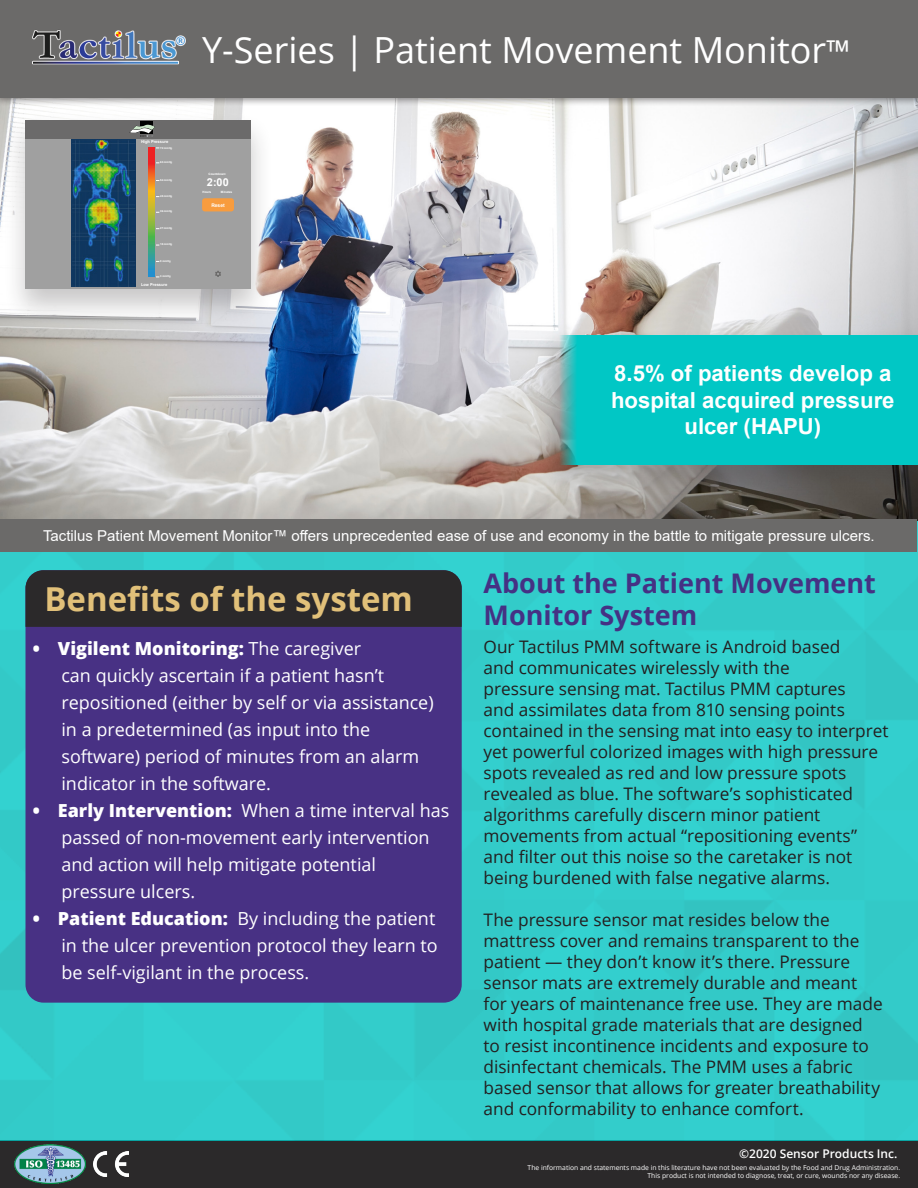
<style>
.page{position:relative;width:918px;height:1188px;background:#fff}
.page>*{position:absolute;margin:0;border:0;box-sizing:border-box;transform-origin:0 0}
.t1{font:36px "Open Sans";color:#fff}
.t2{font:700 33px "Open Sans";color:#e1c079}
.t3{font:700 27px/32.4px "Open Sans";color:#453184}
.t4{font:700 22.2px/26.5px "Arial";color:#fff;text-align:center}
.t5{font:18px/27px "Open Sans";color:#fff}
.t6{font:17.25px/21px "Open Sans";color:#231f20}
.t7{font:15px "Arial";color:#fff}
.t8{font:600 12px "Open Sans";color:#fff}
.t9{font:700 10.95px "Arial";color:#fff}
.t10{font:6.75px/8.1px "Open Sans";color:#fff;text-align:right}
.t11{font:700 4.95px "Arial";color:#fff}
.t12{font:700 4.05px "Arial";color:#fff}
.t13{font:700 3px "Arial";color:#fff}
.t14{font:700 2.7px "Arial";color:#fff}
.s1{font-size:31.5px}
.s2{font-weight:800}
</style>
<div class="page">
<div style="left:0;top:1140px;width:918px;height:48px;background:#2b292a"></div>
<img style="left:15px;top:1145px;width:71px;height:38px">
<img style="left:94px;top:1152px;width:34px;height:25px">
<div style="left:0;top:520px;width:918px;height:620px;background:#33cdcb"></div>
<img style="left:0;top:106px;width:918px;height:414px">
<div style="left:26px;top:570px;width:436px;height:433px;background:#483184;border-radius:18px"></div>
<div style="left:26px;top:570px;width:436px;height:57px;background:#2b292a"></div>
<div style="left:3px;top:112px;width:271px;height:214px;background:#231f20;opacity:.25"></div>
<div style="left:26px;top:120px;width:225px;height:169px;background:#a0a0a0"></div>
<img style="left:72px;top:140px;width:63px;height:146px">
<svg style="left:215px;top:271px;width:6px;height:6px"></svg>
<div style="left:26px;top:120px;width:225px;height:18px;background:#6b6a6a"></div>
<div style="left:202px;top:198px;width:32px;height:13px;background:#f89c3e;border-radius:3px"></div>
<svg style="left:149px;top:148px;width:6px;height:129px"></svg>
<svg style="left:140px;top:122px;width:13px;height:3px"></svg>
<svg style="left:130px;top:125px;width:25px;height:12px"></svg>
<div style="left:533px;top:328px;width:385px;height:169px;background:#231f20;opacity:.25"></div>
<div style="left:552px;top:335px;width:366px;height:130px;background:#01c7c5"></div>
<div style="left:0;top:0;width:918px;height:106px;background:#231f20;opacity:.5"></div>
<div style="left:0;top:0;width:918px;height:97px;background:#6b6a69"></div>
<img style="left:32px;top:30px;width:154px;height:35px">
<div style="left:1px;top:519px;width:916px;height:33px;background:#6b6a69"></div>
<p class="t12" style="left:141px;top:138px;width:29px">High Pressure</p>
<p class="t14" style="left:160px;top:146px;width:14px">72 mmHg</p>
<p class="t14" style="left:160px;top:160px;width:14px">63 mmHg</p>
<p class="t14" style="left:160px;top:178px;width:14px">54 mmHg</p>
<p class="t14" style="left:160px;top:194px;width:14px">45 mmHg</p>
<p class="t14" style="left:160px;top:210px;width:14px">36 mmHg</p>
<p class="t14" style="left:160px;top:226px;width:14px">27 mmHg</p>
<p class="t14" style="left:160px;top:259px;width:12px">9 mmHg</p>
<p class="t14" style="left:160px;top:242px;width:14px">18 mmHg</p>
<p class="t14" style="left:160px;top:274px;width:12px">3 mmHg</p>
<p class="t12" style="left:141px;top:282px;width:28px">Low Pressure</p>
<p class="t1" style="left:202px;top:25px;width:650px">Y-Series | Patient Movement Monitor<span class="s1">™</span></p>
<p class="t13" style="left:209px;top:172px;width:19px">Countdown:</p>
<p class="t9" style="left:207px;top:175px;width:23px">2:00</p>
<p class="t13" style="left:203px;top:189px;width:10px">Hours</p>
<p class="t13" style="left:221px;top:189px;width:13px">Minutes</p>
<p class="t11" style="left:211px;top:201px;width:15px">Reset</p>
<p class="t4" style="left:611px;top:360px;width:285px">8.5% of patients develop a hospital acquired pressure ulcer (HAPU)</p>
<p class="t7" style="left:43px;top:525px;width:833px">Tactilus Patient Movement Monitor™ offers unprecedented ease of use and economy in the battle to mitigate pressure ulcers.</p>
<p class="t2" style="left:44px;top:576px;width:370px">Benefits of the system</p>
<p class="t5" style="left:61px;top:635px;width:374px;text-indent:-29px"><span class="s2">• Vigilent Monitoring:</span> The caregiver<br>can quickly ascertain if a patient hasn’t repositioned (either by self or via assistance) in a predetermined (as input into the software) period of minutes from an alarm indicator in the software.</p>
<p class="t5" style="left:61px;top:797px;width:389px;text-indent:-29px"><span class="s2">• Early Intervention:</span> When a time interval has passed of non-movement early intervention and action will help mitigate potential pressure ulcers.</p>
<p class="t5" style="left:61px;top:905px;width:378px;text-indent:-29px"><span class="s2">• Patient Education:</span> By including the patient in the ulcer prevention protocol they learn to be self-vigilant in the process.</p>
<p class="t3" style="left:484px;top:566px;width:394px">About the Patient Movement<br>Monitor System</p>
<p class="t6" style="left:484px;top:636px;width:407px">Our Tactilus PMM software is Android based<br>and communicates wirelessly with the<br>pressure sensing mat. Tactilus PMM captures<br>and assimilates data from 810 sensing points contained in the sensing mat into easy to interpret yet powerful colorized images with high pressure spots revealed as red and low pressure spots revealed as blue. The software’s sophisticated algorithms carefully discern minor patient movements from actual “repositioning events” and filter out this noise so the caretaker is not being burdened with false negative alarms.</p>
<p class="t6" style="left:484px;top:909px;width:401px">The pressure sensor mat resides below the mattress cover and remains transparent to the patient — they don’t know it’s there. Pressure sensor mats are extremely durable and meant for years of maintenance free use. They are made with hospital grade materials that are designed to resist incontinence incidents and exposure to disinfectant chemicals. The PMM uses a fabric based sensor that allows for greater breathability and conformability to enhance comfort.</p>
<p class="t8" style="left:739px;top:1145px;width:160px">©2020 Sensor Products Inc.</p>
<p class="t10" style="left:528px;top:1164px;width:374px">The information and statements made in this literature have not been evaluated by the Food and Drug Administration.<br>This product is not intended to diagnose, treat, or cure, wounds nor any disease.</p>
</div>
